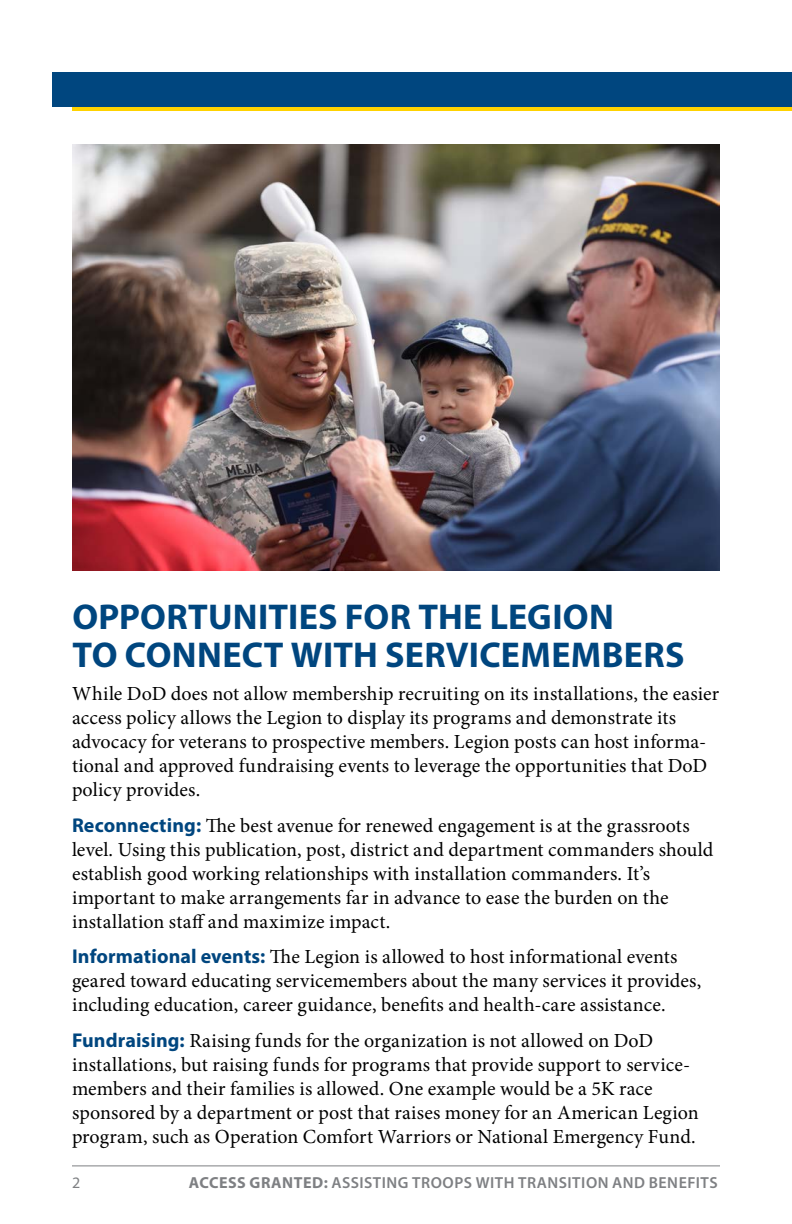
<style>
.page{position:relative;width:792px;height:1224px;background:#fff}
.page>*{position:absolute;margin:0;border:0;box-sizing:border-box;transform-origin:0 0}
.t1{font:700 36px/38px "Myriad Pro";letter-spacing:.01em;color:#00467f}
.t2{font:20px/24px "Minion Pro";letter-spacing:.005em;color:#000}
.t3{font:600 16px "Myriad Pro";letter-spacing:.03em;color:#7e8083}
.t4{font:16px "Myriad Pro";color:#7e8083}
.s1{font-family:"Myriad Pro";font-weight:700;color:#00467f}
.s2{font-weight:700}
</style>
<div class="page">
<div style="left:72px;top:76px;width:720px;height:35px;background:#ffd200"></div>
<div style="left:52px;top:72px;width:740px;height:35px;background:#00467f"></div>
<img style="left:72px;top:144px;width:648px;height:426px">
<hr style="left:72px;top:1165px;width:648px;height:1px;background:#7e8083">
<h1 class="t1" style="left:72px;top:597px;width:614px">OPPORTUNITIES FOR THE LEGION<br>TO CONNECT WITH SERVICEMEMBERS</h1>
<p class="t2" style="left:72px;top:682px;width:649px">While DoD does not allow membership recruiting on its installations, the easier access policy allows the Legion to display its programs and demonstrate its advocacy for veterans to prospective members. Legion posts can host informa&shy;tional and approved fundraising events to leverage the opportunities that DoD policy provides.</p>
<p class="t2" style="left:72px;top:814px;width:643px"><span class="s1">Reconnecting:</span> The best avenue for renewed engagement is at the grassroots level. Using this publication, post, district and department commanders should establish good working relationships with installation commanders. It’s important to make arrangements far in advance to ease the burden on the installation staff and maximize impact.</p>
<p class="t2" style="left:72px;top:945px;width:631px"><span class="s1">Informational events:</span> The Legion is allowed to host informational events geared toward educating servicemembers about the many services it provides, including education, career guidance, benefits and health-care assistance.</p>
<p class="t2" style="left:72px;top:1029px;width:628px"><span class="s1">Fundraising:</span> Raising funds for the organization is not allowed on DoD installations, but raising funds for programs that provide support to service&shy;members and their families is allowed. One example would be a 5K race sponsored by a department or post that raises money for an American Legion program, such as Operation Comfort Warriors or National Emergency Fund.</p>
<p class="t4" style="left:72px;top:1173px;width:10px">2</p>
<p class="t3" style="left:189px;top:1172px;width:530px"><span class="s2">ACCESS GRANTED:</span> ASSISTING TROOPS WITH TRANSITION AND BENEFITS</p>
</div>
